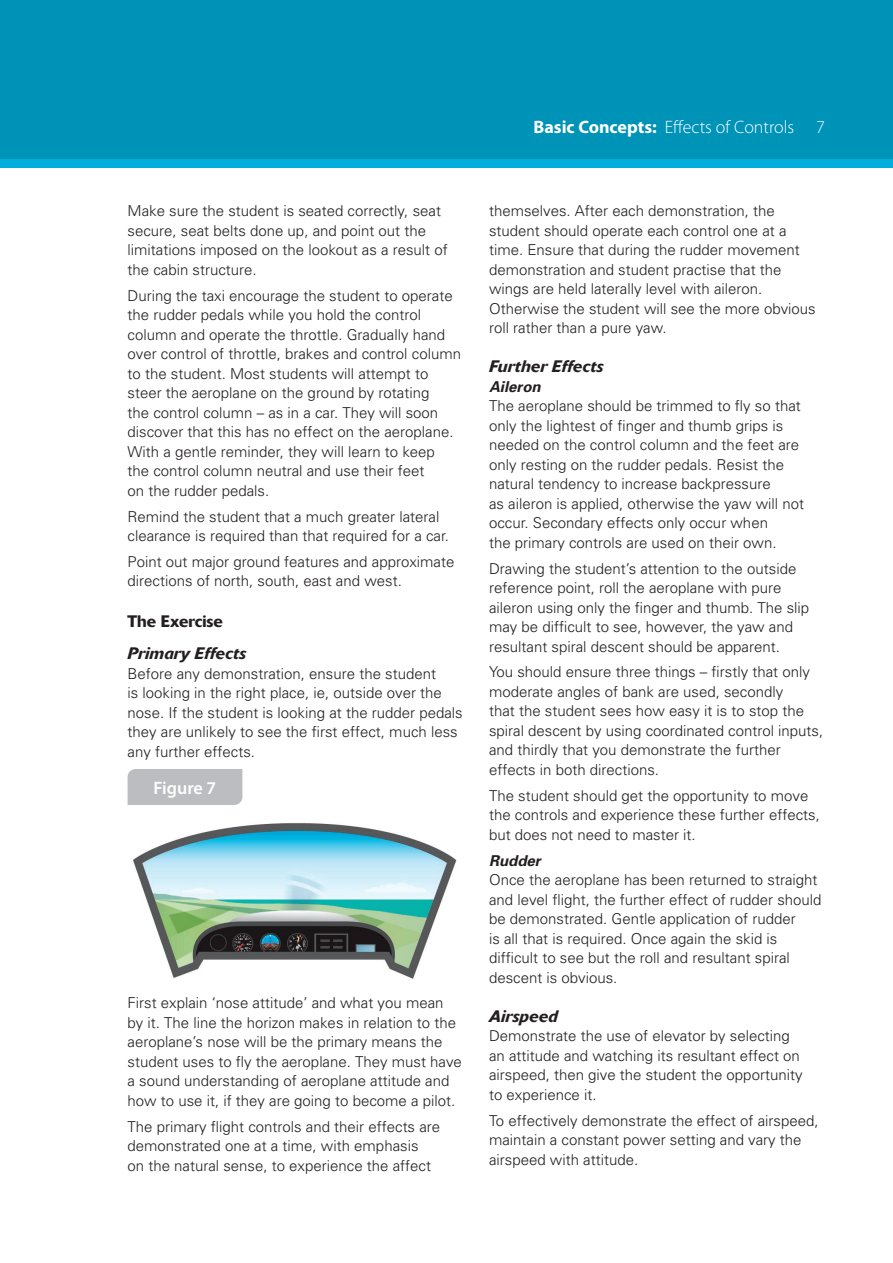
<style>
.page{position:relative;width:893px;height:1263px;background:#fff}
.page>*{position:absolute;margin:0;border:0;box-sizing:border-box;transform-origin:0 0}
.t1{font:300 18px "Myriad Pro";color:#fff}
.t2{font:600 18px "Myriad Pro";color:#fff}
.t3{font:italic 500 16.5px "Delta";color:#231f20}
.t4{font:500 16.5px "Delta";color:#231f20}
.t5{font:300 15px/19.5px "Univers";color:#231f20}
.t6{font:italic 700 15px "Univers";color:#231f20}
.s1{font-weight:700}
</style>
<div class="page">
<div style="left:0;top:0;width:893px;height:168px;background:#00aedc"></div>
<div style="left:0;top:0;width:893px;height:158px;background:#0093b8"></div>
<div style="left:128px;top:769px;width:114px;height:36px;background:#bcbdc0"></div>
<img style="left:133px;top:823px;width:324px;height:156px">
<p class="t1" style="left:533px;top:117px;width:293px"><span class="s1">Basic Concepts:</span> Effects of Controls 7</p>
<p class="t5" style="left:128px;top:201px;width:322px">Make sure the student is seated correctly, seat secure, seat belts done up, and point out the limitations imposed on the lookout as a result of the cabin structure.</p>
<p class="t5" style="left:128px;top:285px;width:335px">During the taxi encourage the student to operate the rudder pedals while you hold the control column and operate the throttle. Gradually hand over control of throttle, brakes and control column to the student. Most students will attempt to steer the aeroplane on the ground by rotating<br>the control column – as in a car. They will soon discover that this has no effect on the aeroplane.<br>With a gentle reminder, they will learn to keep<br>the control column neutral and use their feet<br>on the rudder pedals.</p>
<p class="t5" style="left:128px;top:506px;width:323px">Remind the student that a much greater lateral clearance is required than that required for a car.</p>
<p class="t5" style="left:128px;top:551px;width:328px">Point out major ground features and approximate directions of north, south, east and west.</p>
<p class="t4" style="left:128px;top:611px;width:97px">The Exercise</p>
<p class="t3" style="left:128px;top:643px;width:120px">Primary Effects</p>
<p class="t5" style="left:128px;top:663px;width:337px">Before any demonstration, ensure the student<br>is looking in the right place, ie, outside over the nose. If the student is looking at the rudder pedals they are unlikely to see the first effect, much less any further effects.</p>
<p class="t2" style="left:153px;top:776px;width:64px">Figure 7</p>
<p class="t5" style="left:128px;top:993px;width:336px">First explain ‘nose attitude’ and what you mean by it. The line the horizon makes in relation to the aeroplane’s nose will be the primary means the student uses to fly the aeroplane. They must have a sound understanding of aeroplane attitude and how to use it, if they are going to become a pilot.</p>
<p class="t5" style="left:128px;top:1116px;width:314px">The primary flight controls and their effects are demonstrated one at a time, with emphasis<br>on the natural sense, to experience the affect</p>
<p class="t5" style="left:489px;top:201px;width:328px">themselves. After each demonstration, the student should operate each control one at a time. Ensure that during the rudder movement demonstration and student practise that the wings are held laterally level with aileron.<br>Otherwise the student will see the more obvious roll rather than a pure yaw.</p>
<p class="t3" style="left:489px;top:356px;width:116px">Further Effects</p>
<p class="t6" style="left:489px;top:377px;width:53px">Aileron</p>
<p class="t5" style="left:489px;top:396px;width:317px">The aeroplane should be trimmed to fly so that only the lightest of finger and thumb grips is needed on the control column and the feet are only resting on the rudder pedals. Resist the natural tendency to increase backpressure<br>as aileron is applied, otherwise the yaw will not occur. Secondary effects only occur when<br>the primary controls are used on their own.</p>
<p class="t5" style="left:489px;top:558px;width:322px">Drawing the student’s attention to the outside reference point, roll the aeroplane with pure aileron using only the finger and thumb. The slip may be difficult to see, however, the yaw and resultant spiral descent should be apparent.</p>
<p class="t5" style="left:489px;top:662px;width:336px">You should ensure three things – firstly that only moderate angles of bank are used, secondly<br>that the student sees how easy it is to stop the spiral descent by using coordinated control inputs, and thirdly that you demonstrate the further effects in both directions.</p>
<p class="t5" style="left:489px;top:785px;width:332px">The student should get the opportunity to move the controls and experience these further effects, but does not need to master it.</p>
<p class="t6" style="left:489px;top:851px;width:53px">Rudder</p>
<p class="t5" style="left:489px;top:870px;width:334px">Once the aeroplane has been returned to straight and level flight, the further effect of rudder should be demonstrated. Gentle application of rudder<br>is all that is required. Once again the skid is difficult to see but the roll and resultant spiral descent is obvious.</p>
<p class="t3" style="left:489px;top:1006px;width:71px">Airspeed</p>
<p class="t5" style="left:489px;top:1026px;width:315px">Demonstrate the use of elevator by selecting an attitude and watching its resultant effect on airspeed, then give the student the opportunity to experience it.</p>
<p class="t5" style="left:489px;top:1110px;width:331px">To effectively demonstrate the effect of airspeed, maintain a constant power setting and vary the airspeed with attitude.</p>
</div>
